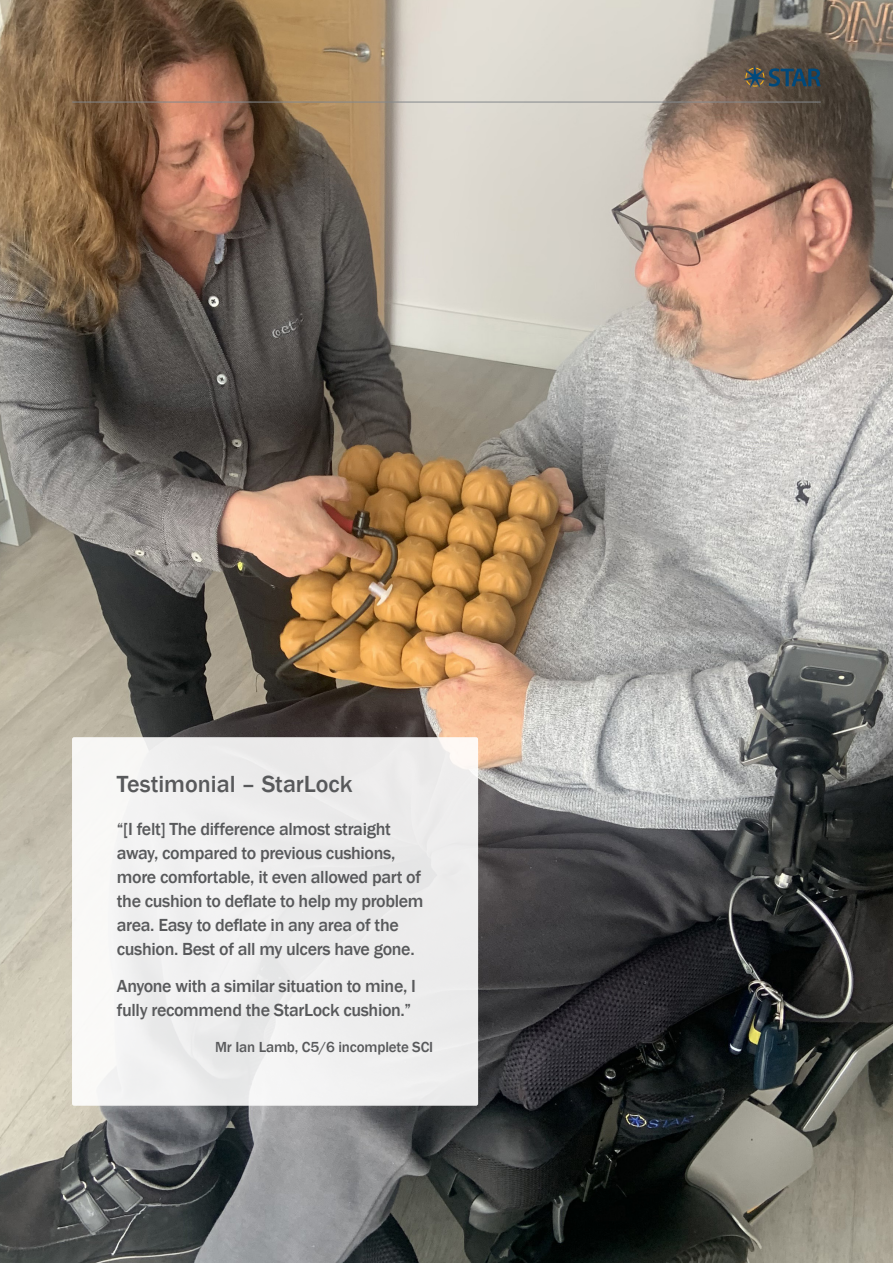
<style>
.page{position:relative;width:893px;height:1263px;background:#fff}
.page>*{position:absolute;margin:0;border:0;box-sizing:border-box;transform-origin:0 0}
.t1{font:500 24px "Franklin Gothic";color:#58595b}
.t2{font:500 18px/24px "Franklin Gothic";letter-spacing:-.02em;color:#58595b}
.t3{font:500 15px "Franklin Gothic";letter-spacing:-.01em;color:#58595b}
</style>
<div class="page">
<img style="left:0;top:0;width:893px;height:1263px">
<hr style="left:72px;top:102px;width:749px;height:1px;background:#84888c">
<div style="left:72px;top:737px;width:406px;height:369px;background:#eee;border-radius:2px"></div>
<svg style="left:743px;top:65px;width:78px;height:23px;background:#414d51"></svg>
<h1 class="t1" style="left:117px;top:769px;width:237px">Testimonial – StarLock</h1>
<p class="t2" style="left:117px;top:817px;width:308px">“[I felt] The difference almost straight away, compared to previous cushions, more comfortable, it even allowed part of the cushion to deflate to help my problem area. Easy to deflate in any area of the cushion. Best of all my ulcers have gone.</p>
<p class="t2" style="left:117px;top:975px;width:301px">Anyone with a similar situation to mine, I fully recommend the StarLock cushion.”</p>
<p class="t3" style="left:215px;top:1038px;width:220px">Mr Ian Lamb, C5/6 incomplete SCI</p>
</div>
